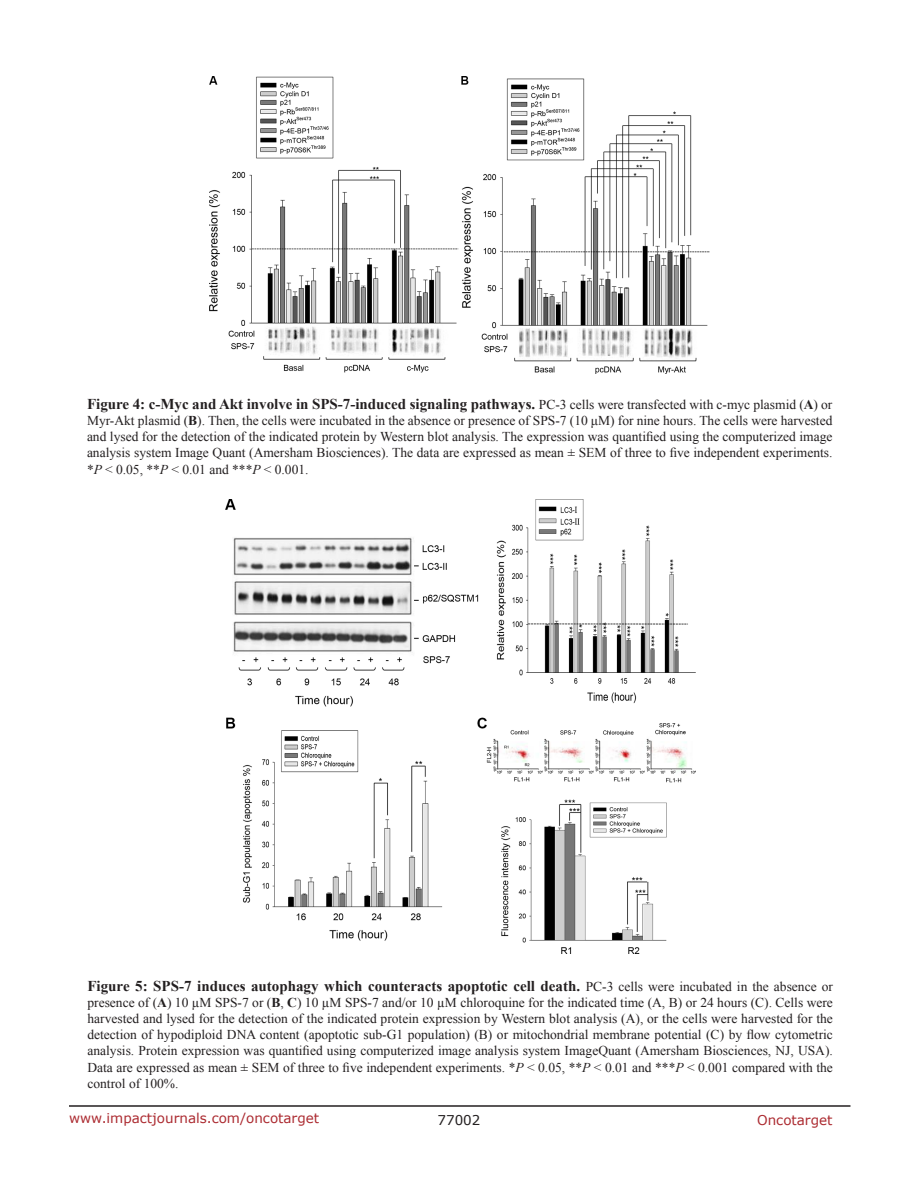
<style>
.page{position:relative;width:918px;height:1188px;background:#fff}
.page>*{position:absolute;margin:0;border:0;box-sizing:border-box;transform-origin:0 0}
.FigureText{font:700 15px "Times New Roman";color:#231f20}
.FigureText-2{font:13.5px/16.2px "Times New Roman";color:#231f20;text-align:justify}
.t1{font:13.5px "Verdana";color:#ac2b31}
.t2{font:13.5px "Verdana";color:#231f20}
.s1{font-weight:400;font-size:13.5px}
.s2{font-size:13.5px}
.s3{font-weight:700}
.s4{font-style:italic}
</style>
<div class="page">
<hr style="left:69px;top:1105px;width:781px;height:2px;background:#231f20">
<img style="left:210px;top:76px;width:500px;height:297px">
<img style="left:225px;top:499px;width:470px;height:455px">
<p class="FigureText" style="left:87px;top:393px;width:747px">Figure 4: c-Myc and Akt involve in SPS-7-induced signaling pathways. <span class="s1">PC-3 cells were transfected with c-myc plasmid (</span><span class="s2">A</span><span class="s1">) or</span></p>
<p class="FigureText-2" style="left:87px;top:412px;width:747px">Myr-Akt plasmid (<span class="s3">B</span>). Then, the cells were incubated in the absence or presence of SPS-7 (10 μM) for nine hours. The cells were harvested and lysed for the detection of the indicated protein by Western blot analysis. The expression was quantified using the computerized image analysis system Image Quant (Amersham Biosciences). The data are expressed as mean ± SEM of three to five independent experiments. *<span class="s4">P</span> &lt; 0.05, **<span class="s4">P</span> &lt; 0.01 and ***<span class="s4">P</span> &lt; 0.001.</p>
<p class="FigureText" style="left:87px;top:975px;width:747px">Figure 5: SPS-7 induces autophagy which counteracts apoptotic cell death. <span class="s1">PC-3 cells were incubated in the absence or</span></p>
<p class="FigureText-2" style="left:87px;top:994px;width:747px">presence of (<span class="s3">A</span>) 10 µM SPS-7 or (<span class="s3">B</span>, <span class="s3">C</span>) 10 µM SPS-7 and/or 10 µM chloroquine for the indicated time (A, B) or 24 hours (C). Cells were harvested and lysed for the detection of the indicated protein expression by Western blot analysis (A), or the cells were harvested for the detection of hypodiploid DNA content (apoptotic sub-G1 population) (B) or mitochondrial membrane potential (C) by flow cytometric analysis. Protein expression was quantified using computerized image analysis system ImageQuant (Amersham Biosciences, NJ, USA).<br>Data are expressed as mean ± SEM of three to five independent experiments. *<span class="s4">P</span> &lt; 0.05, **<span class="s4">P</span> &lt; 0.01 and ***<span class="s4">P</span> &lt; 0.001 compared with the control of 100%.</p>
<p class="t1" style="left:69px;top:1109px;width:252px">www.impactjournals.com/oncotarget</p>
<p class="t2" style="left:438px;top:1111px;width:44px">77002</p>
<p class="t1" style="left:757px;top:1111px;width:77px">Oncotarget</p>
</div>
